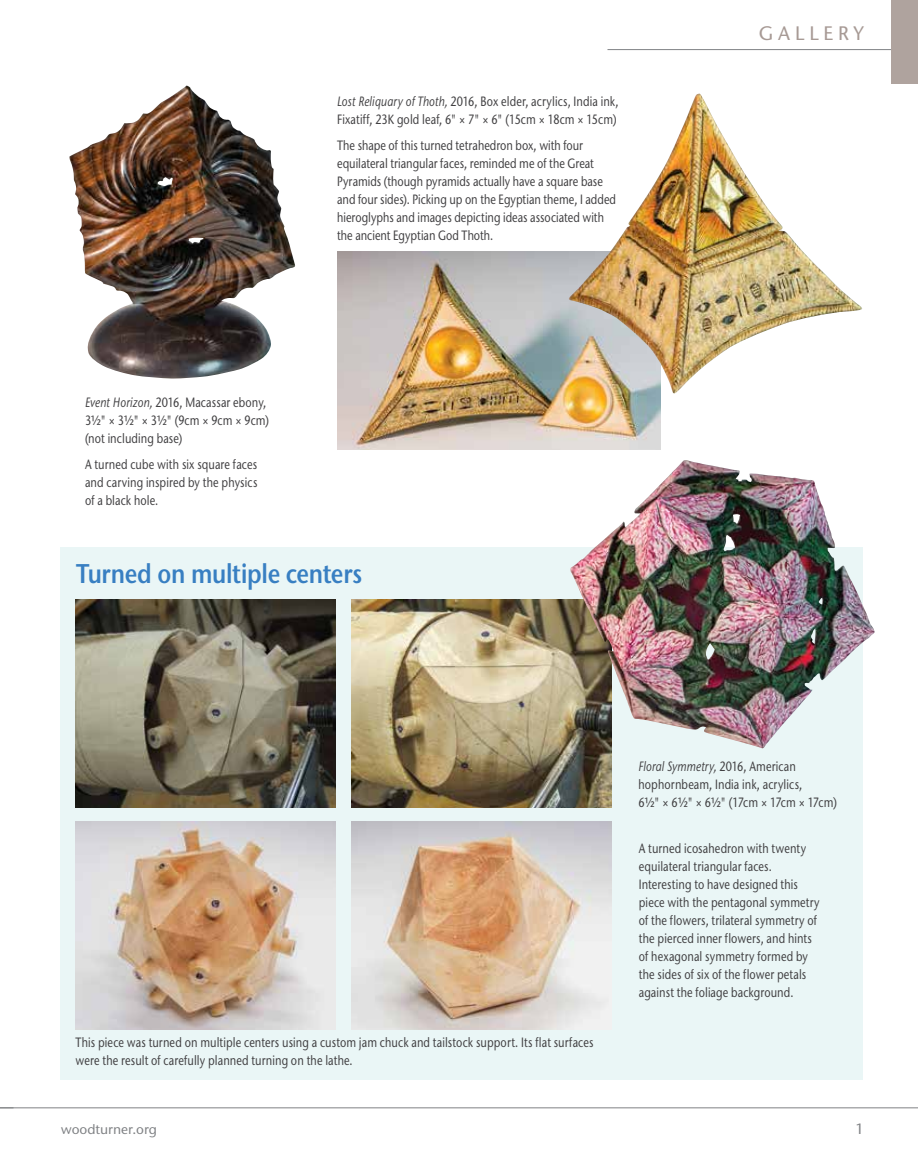
<style>
.page{position:relative;width:918px;height:1175px;background:#fff}
.page>*{position:absolute;margin:0;border:0;box-sizing:border-box;transform-origin:0 0}
.t1{font:600 27px "Stone Sans ITC Pro";letter-spacing:-.015em;color:#387fc2;scale:.85 1}
.t2{font:500 19.5px "Stone Sans ITC Pro";letter-spacing:.25em;color:#a79a95}
.t3{font:500 15px "Stone Sans ITC Pro";color:#808285}
.t4{font:500 13.5px/18px "Stone Sans ITC Pro";letter-spacing:.005em;color:#414042;scale:.8 1}
.t5{font:500 13.5px "Stone Sans ITC Pro";color:#808285}
.s1{font-style:italic}
</style>
<div class="page">
<hr style="left:0;top:1107px;width:918px;height:1px;background:#808285">
<hr style="left:608px;top:49px;width:310px;height:1px;background:#808285">
<div style="left:891px;top:0;width:27px;height:84px;background:#afa39e"></div>
<div style="left:61px;top:547px;width:802px;height:533px;background:#eaf6f6"></div>
<svg style="left:0;top:1107px;width:14px;height:1px"></svg>
<img style="left:337px;top:252px;width:324px;height:198px">
<img style="left:569px;top:94px;width:293px;height:299px">
<img style="left:76px;top:599px;width:259px;height:208px">
<img style="left:351px;top:599px;width:260px;height:208px">
<img style="left:76px;top:822px;width:259px;height:207px">
<img style="left:351px;top:822px;width:260px;height:207px">
<img style="left:69px;top:86px;width:226px;height:292px">
<img style="left:570px;top:461px;width:303px;height:287px">
<p class="t4" style="left:85px;top:393px;width:232px"><span class="s1">Event Horizon,</span> 2016, Macassar ebony,<br>3½" × 3½" × 3½" (9cm × 9cm × 9cm) (not including base)</p>
<p class="t4" style="left:85px;top:455px;width:217px;text-align:justify">A turned cube with six square faces and carving inspired by the physics of a black hole.</p>
<p class="t4" style="left:337px;top:92px;width:353px"><span class="s1">Lost Reliquary of Thoth,</span> 2016, Box elder, acrylics, India ink,<br>Fixatiff, 23K gold leaf, 6" × 7" × 6" (15cm × 18cm × 15cm)</p>
<p class="t4" style="left:337px;top:137px;width:350px">The shape of this turned tetrahedron box, with four equilateral triangular faces, reminded me of the Great Pyramids (though pyramids actually have a square base and four sides). Picking up on the Egyptian theme, I added hieroglyphs and images depicting ideas associated with the ancient Egyptian God Thoth.</p>
<h1 class="t1" style="left:76px;top:556px;width:338px">Turned on multiple centers</h1>
<h2 class="t2" style="left:759px;top:22px;width:107px">GALLERY</h2>
<p class="t4" style="left:76px;top:1032px;width:649px">This piece was turned on multiple centers using a custom jam chuck and tailstock support. Its flat surfaces were the result of carefully planned turning on the lathe.</p>
<p class="t4" style="left:639px;top:756px;width:249px"><span class="s1">Floral Symmetry,</span> 2016, American hophornbeam, India ink, acrylics,<br>6½" × 6½" × 6½" (17cm × 17cm × 17cm)</p>
<p class="t4" style="left:639px;top:839px;width:228px">A turned icosahedron with twenty equilateral triangular faces.<br>Interesting to have designed this piece with the pentagonal symmetry of the flowers, trilateral symmetry of the pierced inner flowers, and hints of hexagonal symmetry formed by the sides of six of the flower petals against the foliage background.</p>
<p class="t5" style="left:61px;top:1120px;width:98px">woodturner.org</p>
<p class="t3" style="left:855px;top:1119px;width:10px">1</p>
</div>
